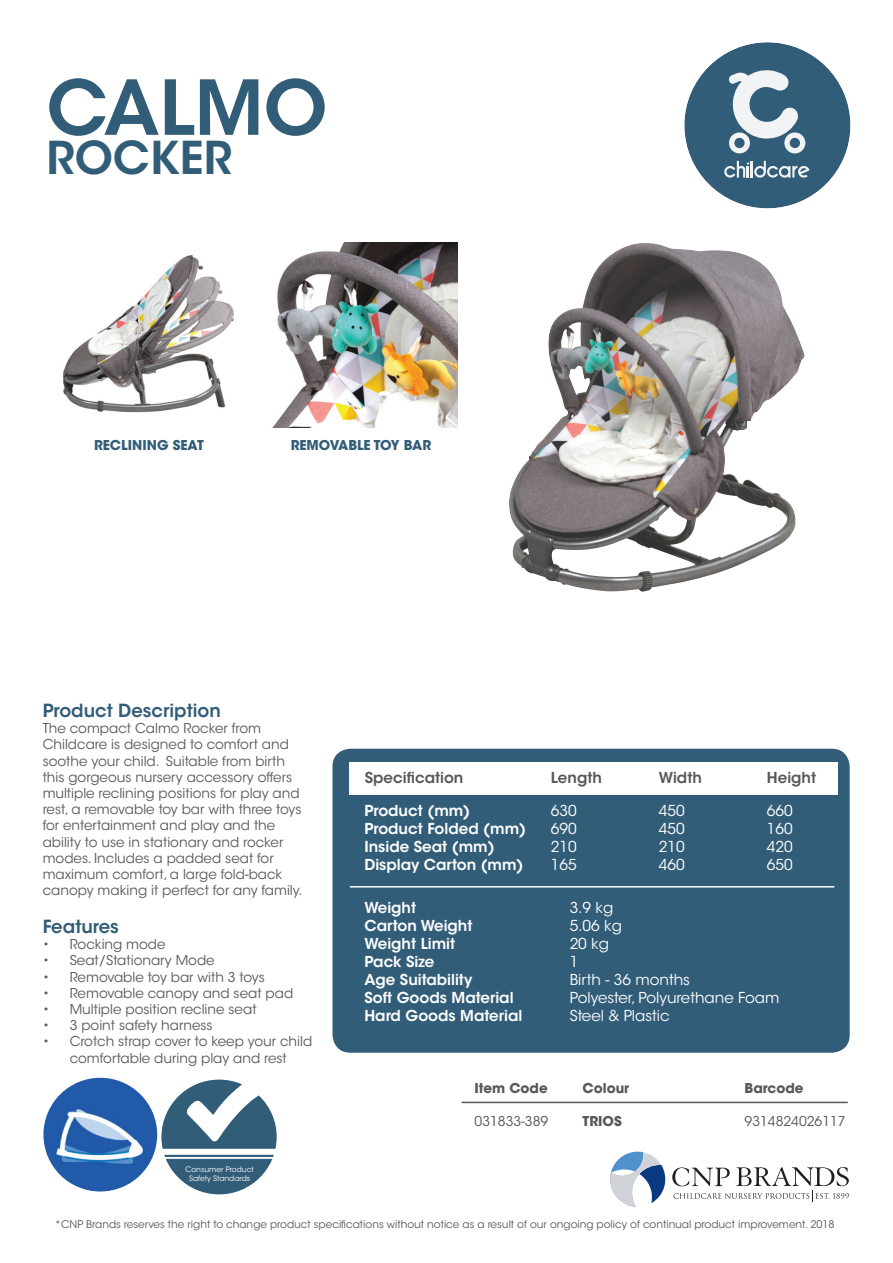
<style>
.page{position:relative;width:893px;height:1263px;background:#fff}
.page>*{position:absolute;margin:0;border:0;box-sizing:border-box;transform-origin:0 0}
.t1{font:600 75px "ITC Avant Garde Std";color:#325d78}
.t2{font:600 45px "ITC Avant Garde Std";color:#325d78}
.t3{font:600 18px "ITC Avant Garde Std";color:#325d78}
.t4{font:600 15px/18px "ITC Avant Garde Std";color:#fff}
.t5{font:15px/18px "ITC Avant Garde Std";color:#fff}
.t6{font:600 15px "ITC Avant Garde Std";color:#57585a}
.t7{font:13.5px/16.2px "ITC Avant Garde Std";color:#57585a}
.t8{font:700 13.5px "ITC Avant Garde Std";color:#325d78}
.t9{font:700 13.5px "ITC Avant Garde Std";color:#57585a}
.t10{font:10.5px "ITC Avant Garde Std";color:#57585a}
.t11{font:7.5px/9px "ITC Avant Garde Std";color:#fff;text-align:center}
</style>
<div class="page">
<svg style="left:610px;top:1151px;width:56px;height:56px"></svg>
<svg style="left:672px;top:1167px;width:177px;height:34px"></svg>
<hr style="left:462px;top:1102px;width:386px;height:1px;background:#57585a">
<div style="left:332px;top:749px;width:518px;height:304px;background:#325d78;border-radius:18px"></div>
<hr style="left:350px;top:886px;width:484px;height:1px;background:#fff">
<div style="left:350px;top:762px;width:488px;height:33px;background:#fff"></div>
<div style="left:684px;top:42px;width:166px;height:166px;background:#325d78;border-radius:50%"></div>
<svg style="left:729px;top:70px;width:77px;height:83px"></svg>
<svg style="left:724px;top:161px;width:85px;height:17px"></svg>
<div style="left:161px;top:1079px;width:116px;height:115px;background:#325d78;border-radius:50%"></div>
<div style="left:161px;top:1149px;width:116px;height:6px;background:#fff"></div>
<hr style="left:161px;top:1157px;width:116px;height:2px;background:#fff">
<svg style="left:185px;top:1079px;width:77px;height:63px"></svg>
<img style="left:43px;top:1078px;width:114px;height:113px;border-radius:57px">
<img style="left:509px;top:243px;width:287px;height:349px">
<img style="left:272px;top:243px;width:186px;height:185px">
<img style="left:63px;top:255px;width:171px;height:158px">
<h1 class="t1" style="left:46px;top:60px;width:283px">CALMO</h1>
<h2 class="t2" style="left:46px;top:129px;width:187px">ROCKER</h2>
<p class="t8" style="left:94px;top:436px;width:111px">RECLINING SEAT</p>
<p class="t8" style="left:291px;top:436px;width:142px">REMOVABLE TOY BAR</p>
<h3 class="t3" style="left:43px;top:699px;width:180px">Product Description</h3>
<p class="t7" style="left:43px;top:720px;width:261px">The compact Calmo Rocker from Childcare is designed to comfort and soothe your child. Suitable from birth this gorgeous nursery accessory offers multiple reclining positions for play and rest, a removable toy bar with three toys for entertainment and play and the ability to use in stationary and rocker modes. Includes a padded seat for maximum comfort, a large fold-back canopy making it perfect for any family.</p>
<h3 class="t3" style="left:43px;top:915px;width:78px">Features</h3>
<p class="t7" style="left:43px;top:936px;width:124px">• Rocking mode</p>
<p class="t7" style="left:43px;top:953px;width:174px">• Seat/Stationary Mode</p>
<p class="t7" style="left:43px;top:969px;width:224px">• Removable toy bar with 3 toys</p>
<p class="t7" style="left:43px;top:985px;width:252px">• Removable canopy and seat pad</p>
<p class="t7" style="left:43px;top:1001px;width:215px">• Multiple position recline seat</p>
<p class="t7" style="left:43px;top:1017px;width:172px">• 3 point safety harness</p>
<p class="t7" style="left:43px;top:1034px;width:271px;text-align:center">• Crotch strap cover to keep your child comfortable during play and rest</p>
<p class="t11" style="left:185px;top:1164px;width:70px">Consumer Product<br>Safety Standards</p>
<p class="t6" style="left:365px;top:768px;width:100px">Specification</p>
<p class="t6" style="left:551px;top:768px;width:53px">Length</p>
<p class="t6" style="left:659px;top:768px;width:45px">Width</p>
<p class="t6" style="left:767px;top:768px;width:51px">Height</p>
<p class="t5" style="left:551px;top:801px;width:27px">630</p>
<p class="t5" style="left:659px;top:801px;width:27px">450</p>
<p class="t5" style="left:767px;top:801px;width:27px">660</p>
<p class="t5" style="left:551px;top:819px;width:27px">690</p>
<p class="t5" style="left:659px;top:819px;width:27px">450</p>
<p class="t5" style="left:767px;top:819px;width:27px">160</p>
<p class="t5" style="left:551px;top:837px;width:27px">210</p>
<p class="t5" style="left:659px;top:837px;width:27px">210</p>
<p class="t5" style="left:767px;top:837px;width:27px">420</p>
<p class="t5" style="left:551px;top:855px;width:27px">165</p>
<p class="t5" style="left:659px;top:855px;width:27px">460</p>
<p class="t5" style="left:767px;top:855px;width:27px">650</p>
<p class="t4" style="left:364px;top:801px;width:163px">Product (mm)<br>Product Folded (mm)<br>Inside Seat (mm)<br>Display Carton (mm)</p>
<p class="t4" style="left:364px;top:899px;width:159px">Weight<br>Carton Weight<br>Weight Limit<br>Pack Size<br>Age Suitability<br>Soft Goods Material<br>Hard Goods Material</p>
<p class="t5" style="left:570px;top:899px;width:211px">3.9 kg<br>5.06 kg<br>20 kg<br>1<br>Birth - 36 months<br>Polyester, Polyurethane Foam<br>Steel &amp; Plastic</p>
<p class="t9" style="left:475px;top:1079px;width:75px">Item Code</p>
<p class="t9" style="left:583px;top:1079px;width:48px">Colour</p>
<p class="t9" style="left:745px;top:1079px;width:60px">Barcode</p>
<p class="t7" style="left:475px;top:1113px;width:75px">031833-389</p>
<p class="t9" style="left:583px;top:1112px;width:41px">TRIOS</p>
<p class="t7" style="left:745px;top:1113px;width:103px">9314824026117</p>
<p class="t10" style="left:55px;top:1218px;width:781px">*CNP Brands reserves the right to change product specifications without notice as a result of our ongoing policy of continual product improvement. 2018</p>
</div>
